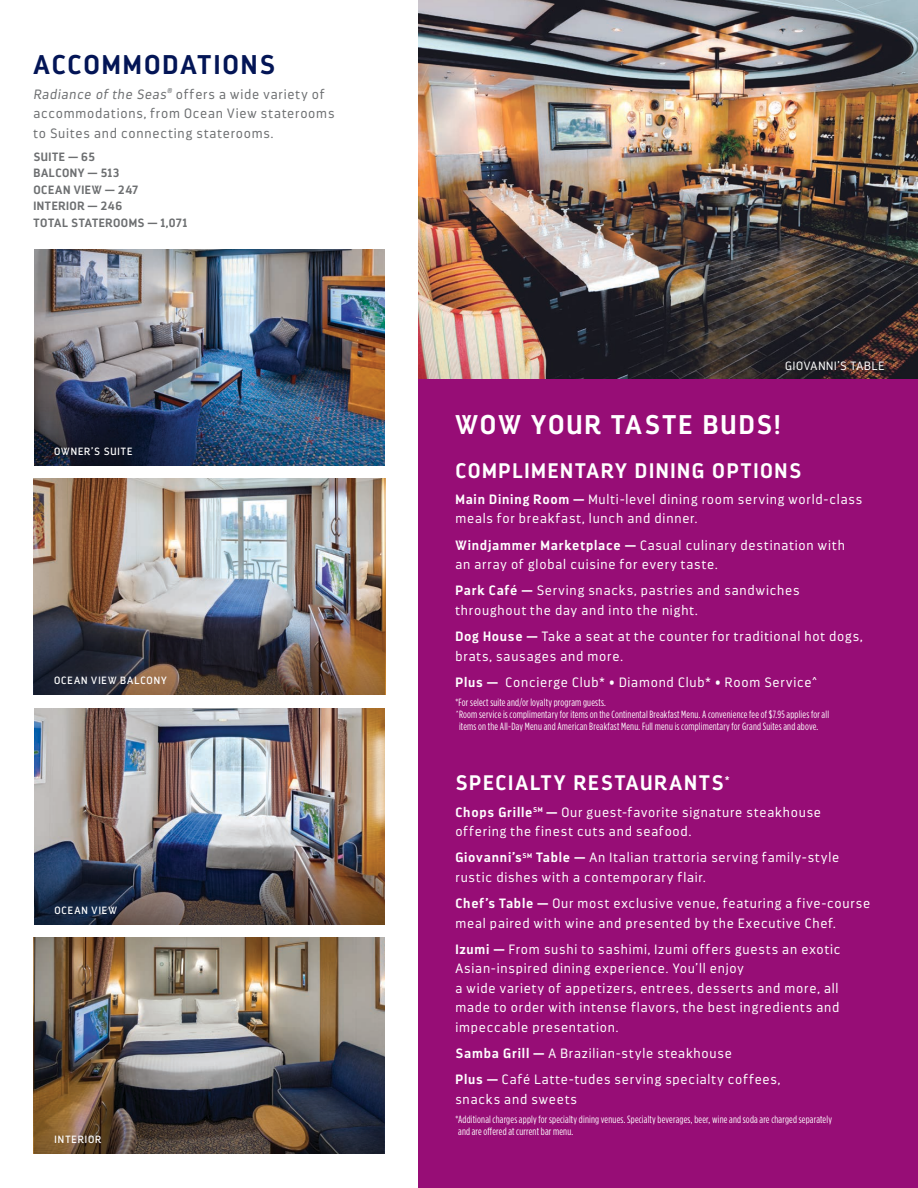
<style>
.page{position:relative;width:918px;height:1188px;background:#fff}
.page>*{position:absolute;margin:0;border:0;box-sizing:border-box;transform-origin:0 0}
.t1{font:700 27px "Darwin";letter-spacing:.075em;color:#fff}
.t2{font:700 27px "Darwin";letter-spacing:.075em;color:#031556}
.t3{font:700 21px "Darwin";letter-spacing:.08em;color:#fff}
.t4{font:300 13.5px/19.5px "Darwin";letter-spacing:.06em;color:#fff}
.t5{font:300 13.5px/19.5px "Darwin";letter-spacing:.06em;color:#6d6f71}
.t6{font:700 12px/16.5px "Darwin";letter-spacing:.05em;color:#6d6f71}
.t7{font:300 12px "Darwin";letter-spacing:.06em;color:#fff}
.t8{font:10.5px/12px "Gotham Condensed";letter-spacing:.015em;color:#fff}
.t9{font:10.5px "Darwin";letter-spacing:.095em;color:#fff}
.s1{font-style:italic}
.s2{font-weight:700}
</style>
<div class="page">
<div style="left:418px;top:0;width:500px;height:1188px;background:#970d76"></div>
<img style="left:418px;top:0;width:500px;height:379px">
<img style="left:34px;top:249px;width:351px;height:149px">
<img style="left:34px;top:479px;width:351px;height:216px">
<img style="left:34px;top:708px;width:350px;height:149px">
<img style="left:34px;top:938px;width:351px;height:216px">
<img style="left:34px;top:398px;width:351px;height:67px">
<img style="left:34px;top:627px;width:350px;height:68px">
<svg style="left:34px;top:1086px;width:349px;height:68px"></svg>
<img style="left:34px;top:857px;width:350px;height:67px">
<h1 class="t2" style="left:33px;top:48px;width:243px">ACCOMMODATIONS</h1>
<p class="t5" style="left:33px;top:84px;width:303px"><span class="s1">Radiance of the Seas</span><sup>®</sup> offers a wide variety of accommodations, from Ocean View staterooms to Suites and connecting staterooms.</p>
<p class="t6" style="left:33px;top:149px;width:155px">SUITE — 65<br>BALCONY — 513<br>OCEAN VIEW — 247<br>INTERIOR — 246<br>TOTAL STATEROOMS — 1,071</p>
<p class="t9" style="left:54px;top:445px;width:80px">OWNER’S SUITE</p>
<p class="t9" style="left:54px;top:674px;width:114px">OCEAN VIEW BALCONY</p>
<p class="t9" style="left:54px;top:904px;width:64px">OCEAN VIEW</p>
<p class="t9" style="left:55px;top:1133px;width:48px">INTERIOR</p>
<p class="t7" style="left:785px;top:359px;width:100px">GIOVANNI’S TABLE</p>
<h1 class="t1" style="left:455px;top:408px;width:327px">WOW YOUR TASTE BUDS!</h1>
<h2 class="t3" style="left:455px;top:458px;width:347px">COMPLIMENTARY DINING OPTIONS</h2>
<p class="t4" style="left:455px;top:490px;width:408px"><span class="s2">Main Dining Room —</span> Multi-level dining room serving world-class meals for breakfast, lunch and dinner.</p>
<p class="t4" style="left:455px;top:535px;width:391px"><span class="s2">Windjammer Marketplace —</span> Casual culinary destination with an array of global cuisine for every taste.</p>
<p class="t4" style="left:455px;top:581px;width:346px"><span class="s2">Park Café —</span> Serving snacks, pastries and sandwiches throughout the day and into the night.</p>
<p class="t4" style="left:455px;top:627px;width:409px"><span class="s2">Dog House —</span> Take a seat at the counter for traditional hot dogs, brats, sausages and more.</p>
<p class="t4" style="left:455px;top:673px;width:363px"><span class="s2">Plus —</span> Concierge Club* • Diamond Club* • Room Service^</p>
<p class="t8" style="left:455px;top:696px;width:152px">*For select suite and/or loyalty program guests.</p>
<p class="t8" style="left:455px;top:708px;width:375px">^Room service is complimentary for items on the Continental Breakfast Menu. A convenience fee of $7.95 applies for all</p>
<p class="t8" style="left:459px;top:720px;width:361px">items on the All-Day Menu and American Breakfast Menu. Full menu is complimentary for Grand Suites and above.</p>
<h2 class="t3" style="left:455px;top:770px;width:276px">SPECIALTY RESTAURANTS<sup>*</sup></h2>
<p class="t4" style="left:455px;top:802px;width:367px"><span class="s2">Chops Grille</span><sup>SM</sup> <span class="s2">—</span> Our guest-favorite signature steakhouse offering the finest cuts and seafood.</p>
<p class="t4" style="left:455px;top:848px;width:386px"><span class="s2">Giovanni’s</span><sup>SM</sup> <span class="s2">Table —</span> An Italian trattoria serving family-style rustic dishes with a contemporary flair.</p>
<p class="t4" style="left:455px;top:894px;width:416px"><span class="s2">Chef’s Table —</span> Our most exclusive venue, featuring a five-course meal paired with wine and presented by the Executive Chef.</p>
<p class="t4" style="left:455px;top:940px;width:387px"><span class="s2">Izumi —</span> From sushi to sashimi, Izumi offers guests an exotic Asian-inspired dining experience. You’ll enjoy<br>a wide variety of appetizers, entrees, desserts and more, all made to order with intense flavors, the best ingredients and impeccable presentation.</p>
<p class="t4" style="left:455px;top:1040px;width:327px;line-height:26.2px"><span class="s2">Samba Grill —</span> A Brazilian-style steakhouse<br><span class="s2">Plus —</span> Café Latte-tudes serving specialty coffees,</p>
<p class="t4" style="left:455px;top:1090px;width:123px">snacks and sweets</p>
<p class="t8" style="left:455px;top:1113px;width:378px">*Additional charges apply for specialty dining venues. Specialty beverages, beer, wine and soda are charged separately and are offered at current bar menu.</p>
</div>
